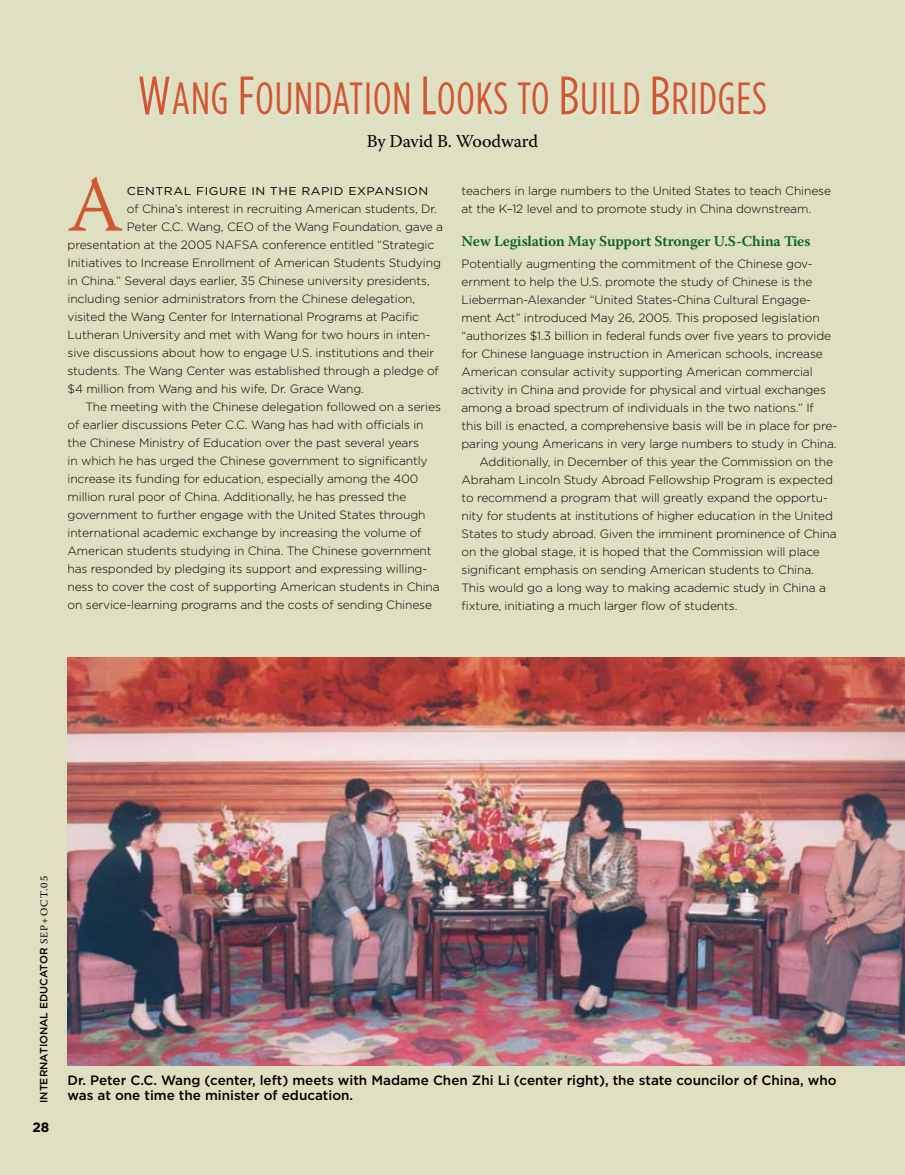
<style>
.page{position:relative;width:905px;height:1175px;background:#fff}
.page>*{position:absolute;margin:0;border:0;box-sizing:border-box;transform-origin:0 0}
.t1{font:300 79.05px "Warnock Pro";color:#d25831}
.t2{font:45px "Gotham Condensed";letter-spacing:.02em;color:#d25831}
.t3{font:18px "Warnock Pro";letter-spacing:-.005em;color:#000}
.t4{font:600 15px "Warnock Pro";letter-spacing:-.01em;color:#09612d}
.t5{font:500 13.5px/15px "Gotham";color:#000}
.t6{font:700 13.5px "Gotham";color:#000}
.t7{font:300 12px/18px "Gotham";letter-spacing:-.01em;color:#000}
.t8{font:11.25px "Gotham";color:#000;scale:1.1 1}
.t9{font:500 10.5px "Gotham";color:#000}
.s1{font-size:54px}
.s2{font-family:"Warnock Pro";font-weight:400}
</style>
<div class="page">
<div style="left:0;top:0;width:904px;height:1174px;background:#dfdfc2"></div>
<img style="left:68px;top:657px;width:836px;height:408px">
<div style="left:135px;top:74px;width:638px;height:49px;background:#e1e1c6"></div>
<h2 class="t2" style="left:138px;top:74px;width:630px"><span class="s1">W</span>ANG <span class="s1">F</span>OUNDATION <span class="s1">L</span>OOKS TO <span class="s1">B</span>UILD <span class="s1">B</span>RIDGES</h2>
<h3 class="t3" style="left:367px;top:130px;width:173px">By David B. Woodward</h3>
<h1 class="t1" style="left:68px;top:157px;width:57px">A</h1>
<p class="t8" style="left:127px;top:184px;width:10px">CENTRAL</p>
<p class="t8" style="left:196px;top:184px;width:9px">FIGURE</p>
<p class="t8" style="left:251px;top:184px;width:26px">IN THE</p>
<p class="t8" style="left:301px;top:184px;width:9px">RAPID</p>
<p class="t8" style="left:348px;top:184px;width:9px">EXPANSION</p>
<p class="t7" style="left:127px;top:199px;width:311px">of China’s interest in recruiting American students, Dr.</p>
<p class="t7" style="left:127px;top:217px;width:318px">Peter C.C. Wang, CEO of the Wang Foundation, gave a</p>
<p class="t7" style="left:67px;top:235px;width:157px">presentation at the 2005 NAF</p>
<p class="t7" style="left:67px;top:235px;width:375px;text-indent:174px">SA conference entitled “Strategic<br>I nitiatives to I ncrease Enrollment of American Students Studying in China.” Several days earlier, 35 Chinese university presidents, including senior administrators from the Chinese delegation, visited the Wang Center for I nternational Programs at Pacific Lutheran University and met with Wang for two hours in inten&shy;sive discussions about how to engage U.S. institutions and their students. The Wang Center was established through a pledge of $4 million from Wang and his wife, Dr. Grace Wang.</p>
<p class="t7" style="left:67px;top:397px;width:375px;text-indent:18px">The meeting with the Chinese delegation followed on a series of earlier discussions Peter C.C. Wang has had with officials in the Chinese Ministry of Education over the past several years<br>in which he has urged the Chinese government to significantly increase its funding for education, especially among the 400 million rural poor of China. Additionally, he has pressed the government to further engage with the United States through international academic exchange by increasing the volume of American students studying in China. The Chinese government has responded by pledging its support and expressing willing&shy;ness to cover the cost of supporting American students in China on service-learning programs and the costs of sending Chinese</p>
<p class="t7" style="left:461px;top:181px;width:371px">teachers in large numbers to the United States to teach Chinese at the K–12 level and to promote study in China downstream.</p>
<p class="t4" style="left:461px;top:232px;width:350px">New Legislation May Support Stronger U.S-China Ties</p>
<p class="t7" style="left:461px;top:255px;width:353px">Potentially augmenting the commitment of the Chinese gov-</p>
<p class="t7" style="left:461px;top:273px;width:352px">ernment to help the U.S. promote the study of Chinese is the</p>
<p class="t7" style="left:461px;top:291px;width:351px">Lieberman-Alexander “United States-China Cultural Engage-</p>
<p class="t7" style="left:461px;top:309px;width:360px">ment Act” introduced May 26, 2005. This proposed legislation</p>
<p class="t7" style="left:461px;top:327px;width:371px">“authorizes $1.3 billion in federal funds over five years to provide</p>
<p class="t7" style="left:461px;top:345px;width:363px">for Chinese language instruction in American schools, increase</p>
<p class="t7" style="left:461px;top:363px;width:353px">American consular activity supporting American commercial</p>
<p class="t7" style="left:461px;top:381px;width:366px">activity in China and provide for physical and virtual exchanges</p>
<p class="t7" style="left:461px;top:399px;width:354px">among a broad spectrum of individuals in the two nations.” If</p>
<p class="t7" style="left:461px;top:417px;width:377px">this bill is enacted, a comprehensive basis will be in place for pre-</p>
<p class="t7" style="left:461px;top:435px;width:376px">paring young Americans in very large numbers to study in China.</p>
<p class="t7" style="left:479px;top:453px;width:355px">Additionally, in December of this year the Commission on the</p>
<p class="t7" style="left:461px;top:471px;width:373px">Abraham Lincoln Study Abroad Fellowship Program is expected</p>
<p class="t7" style="left:461px;top:489px;width:368px">to recommend a program that will greatly expand the opportu-</p>
<p class="t7" style="left:461px;top:507px;width:373px">nity for students at institutions of higher education in the United</p>
<p class="t7" style="left:461px;top:525px;width:376px">States to study abroad. Given the imminent prominence of China</p>
<p class="t7" style="left:461px;top:543px;width:360px">on the global stage, it is hoped that the Commission will place</p>
<p class="t7" style="left:461px;top:561px;width:354px">significant emphasis on sending American students to China.</p>
<p class="t7" style="left:461px;top:579px;width:366px">This would go a long way to making academic study in China a</p>
<p class="t7" style="left:461px;top:597px;width:277px">fixture, initiating a much larger flow of students.</p>
<p class="t9" style="left:38px;top:1102px;width:228px;rotate:-90deg">International Educator <span class="s2">SEP+OCT.05</span></p>
<p class="t9" style="left:38px;top:1099px;width:88px;rotate:-90deg">ntna</p>
<p class="t6" style="left:32px;top:1119px;width:9px">28</p>
<p class="t5" style="left:68px;top:1072px;width:770px">Dr. Peter C.C. Wang (center, left) meets with Madame Chen Zhi Li (center right), the state councilor of China, who was at one time the minister of education.</p>
</div>
